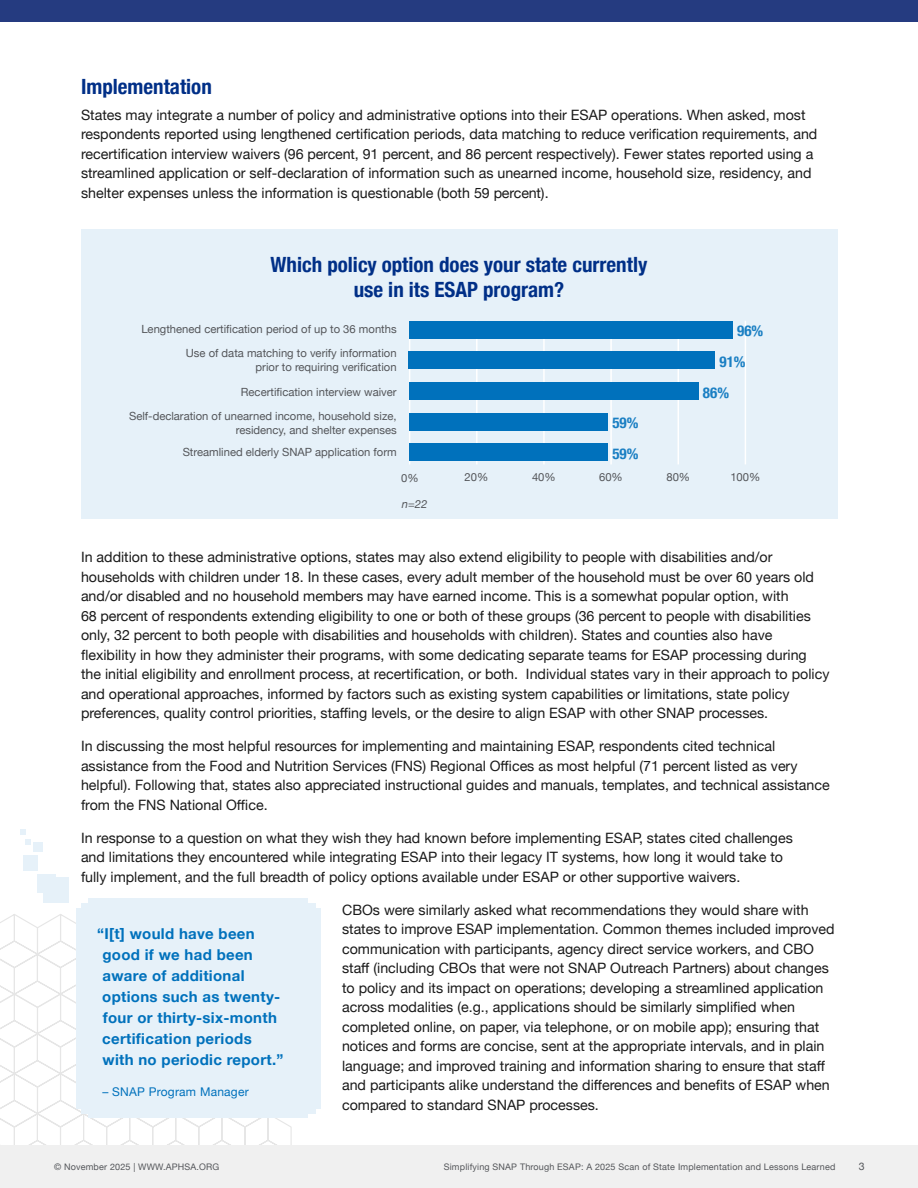
<style>
.page{position:relative;width:918px;height:1188px;background:#fff}
.page>*{position:absolute;margin:0;border:0;box-sizing:border-box;transform-origin:0 0}
.t1{font:700 condensed 21px/25.2px "Helvetica Neue";color:#002f87;text-align:center}
.t2{font:700 15px/21px "Helvetica Neue";letter-spacing:.02em;color:#0071bc}
.t3{font:700 condensed 15px/30.6px "Helvetica Neue";color:#1a7fc3}
.t4{font:14.25px/19.5px "Helvetica Neue";color:#1a1a1a}
.t5{font:12px "Helvetica Neue";letter-spacing:.02em;color:#0071bc}
.t6{font:11.25px/24.5px "Helvetica Neue";color:#54565a;text-align:right}
.t7{font:italic 11.25px "Helvetica Neue";color:#54565a}
.t8{font:10.5px "Helvetica Neue";color:#54565a}
.t9{font:9px "Helvetica Neue";letter-spacing:.02em;color:#54565a}
</style>
<div class="page">
<svg style="left:0;top:1089px;width:293px;height:57px"></svg>
<svg style="left:0;top:914px;width:76px;height:175px"></svg>
<div style="left:0;top:0;width:918px;height:22px;background:#253b80"></div>
<div style="left:76px;top:908px;width:244px;height:201px;background:#e6f1f9"></div>
<div style="left:88px;top:899px;width:220px;height:219px;background:#e6f1f9"></div>
<div style="left:81px;top:229px;width:756px;height:290px;background:#e6f1f9"></div>
<hr style="left:409px;top:321px;width:1px;height:143px;background:#fff">
<hr style="left:476px;top:321px;width:2px;height:143px;background:#fff">
<hr style="left:543px;top:321px;width:2px;height:143px;background:#fff">
<hr style="left:610px;top:321px;width:2px;height:143px;background:#fff">
<hr style="left:678px;top:321px;width:1px;height:143px;background:#fff">
<hr style="left:745px;top:321px;width:1px;height:143px;background:#fff">
<div style="left:409px;top:321px;width:323px;height:18px;background:#0071bc"></div>
<div style="left:409px;top:351px;width:306px;height:18px;background:#0071bc"></div>
<div style="left:409px;top:382px;width:289px;height:18px;background:#0071bc"></div>
<div style="left:409px;top:413px;width:199px;height:17px;background:#0071bc"></div>
<div style="left:409px;top:443px;width:199px;height:18px;background:#0071bc"></div>
<div style="left:81px;top:903px;width:234px;height:211px;background:#e6f1f9"></div>
<div style="left:0;top:1146px;width:918px;height:42px;background:#f0f0f0"></div>
<div style="left:43px;top:878px;width:25px;height:25px;background:#e6f1f9"></div>
<div style="left:37px;top:874px;width:19px;height:19px;background:#e6f1f9"></div>
<div style="left:23px;top:856px;width:15px;height:15px;background:#e6f1f9"></div>
<div style="left:33px;top:842px;width:10px;height:10px;background:#e6f1f9"></div>
<svg style="left:20px;top:829px;width:10px;height:16px"></svg>
<h1 class="t1" style="left:81px;top:75px;width:132px">Implementation</h1>
<p class="t4" style="left:81px;top:106px;width:738px">States may integrate a number of policy and administrative options into their ESAP operations. When asked, most respondents reported using lengthened certification periods, data matching to reduce verification requirements, and recertification interview waivers (96 percent, 91 percent, and 86 percent respectively). Fewer states reported using a streamlined application or self-declaration of information such as unearned income, household size, residency, and shelter expenses unless the information is questionable (both 59 percent).</p>
<h1 class="t1" style="left:271px;top:253px;width:378px">Which policy option does your state currently use in its ESAP program?</h1>
<p class="t6" style="left:141px;top:317px;width:257px">Lengthened certification period of up to 36 months<br>Use of data matching to verify information</p>
<p class="t6" style="left:256px;top:355px;width:143px">prior to requiring verification</p>
<p class="t6" style="left:129px;top:381px;width:269px">Recertification interview waiver<br>Self-declaration of unearned income, household size,</p>
<p class="t6" style="left:183px;top:419px;width:215px;line-height:22.6px">residency, and shelter expenses<br>Streamlined elderly SNAP application form</p>
<p class="t3" style="left:612px;top:409px;width:28px">59%<br>59%</p>
<p class="t3" style="left:737px;top:316px;width:28px">96%</p>
<p class="t3" style="left:719px;top:348px;width:28px">91%</p>
<p class="t3" style="left:703px;top:379px;width:28px">86%</p>
<p class="t6" style="left:401px;top:466px;width:19px">0%</p>
<p class="t6" style="left:532px;top:465px;width:25px">40%</p>
<p class="t6" style="left:666px;top:466px;width:25px">80%</p>
<p class="t6" style="left:465px;top:466px;width:25px">20%</p>
<p class="t6" style="left:599px;top:466px;width:25px">60%</p>
<p class="t6" style="left:730px;top:466px;width:32px">100%</p>
<p class="t7" style="left:402px;top:499px;width:27px">n=22</p>
<p class="t4" style="left:81px;top:548px;width:750px">In addition to these administrative options, states may also extend eligibility to people with disabilities and/or households with children under 18. In these cases, every adult member of the household must be over 60 years old and/or disabled and no household members may have earned income. This is a somewhat popular option, with<br>68 percent of respondents extending eligibility to one or both of these groups (36 percent to people with disabilities only, 32 percent to both people with disabilities and households with children). States and counties also have flexibility in how they administer their programs, with some dedicating separate teams for ESAP processing during the initial eligibility and enrollment process, at recertification, or both. Individual states vary in their approach to policy and operational approaches, informed by factors such as existing system capabilities or limitations, state policy preferences, quality control priorities, staffing levels, or the desire to align ESAP with other SNAP processes.</p>
<p class="t4" style="left:81px;top:737px;width:750px">In discussing the most helpful resources for implementing and maintaining ESAP, respondents cited technical assistance from the Food and Nutrition Services (FNS) Regional Offices as most helpful (71 percent listed as very helpful). Following that, states also appreciated instructional guides and manuals, templates, and technical assistance from the FNS National Office.</p>
<p class="t4" style="left:81px;top:829px;width:713px">In response to a question on what they wish they had known before implementing ESAP, states cited challenges and limitations they encountered while integrating ESAP into their legacy IT systems, how long it would take to fully implement, and the full breadth of policy options available under ESAP or other supportive waivers.</p>
<p class="t4" style="left:342px;top:901px;width:494px">CBOs were similarly asked what recommendations they would share with states to improve ESAP implementation. Common themes included improved communication with participants, agency direct service workers, and CBO staff (including CBOs that were not SNAP Outreach Partners) about changes to policy and its impact on operations; developing a streamlined application across modalities (e.g., applications should be similarly simplified when completed online, on paper, via telephone, or on mobile app); ensuring that notices and forms are concise, sent at the appropriate intervals, and in plain language; and improved training and information sharing to ensure that staff and participants alike understand the differences and benefits of ESAP when compared to standard SNAP processes.</p>
<p class="t2" style="left:102px;top:925px;width:183px;text-indent:-5px">“I[t] would have been good if we had been aware of additional options such as twenty&shy;four or thirty-six-month certification periods with no periodic report.”</p>
<p class="t5" style="left:102px;top:1083px;width:148px">– SNAP Program Manager</p>
<p class="t9" style="left:54px;top:1160px;width:167px">© November 2025 | WWW.APHSA.ORG</p>
<p class="t9" style="left:444px;top:1160px;width:393px">Simplifying SNAP Through ESAP: A 2025 Scan of State Implementation and Lessons Learned</p>
<p class="t8" style="left:859px;top:1159px;width:7px">3</p>
</div>
